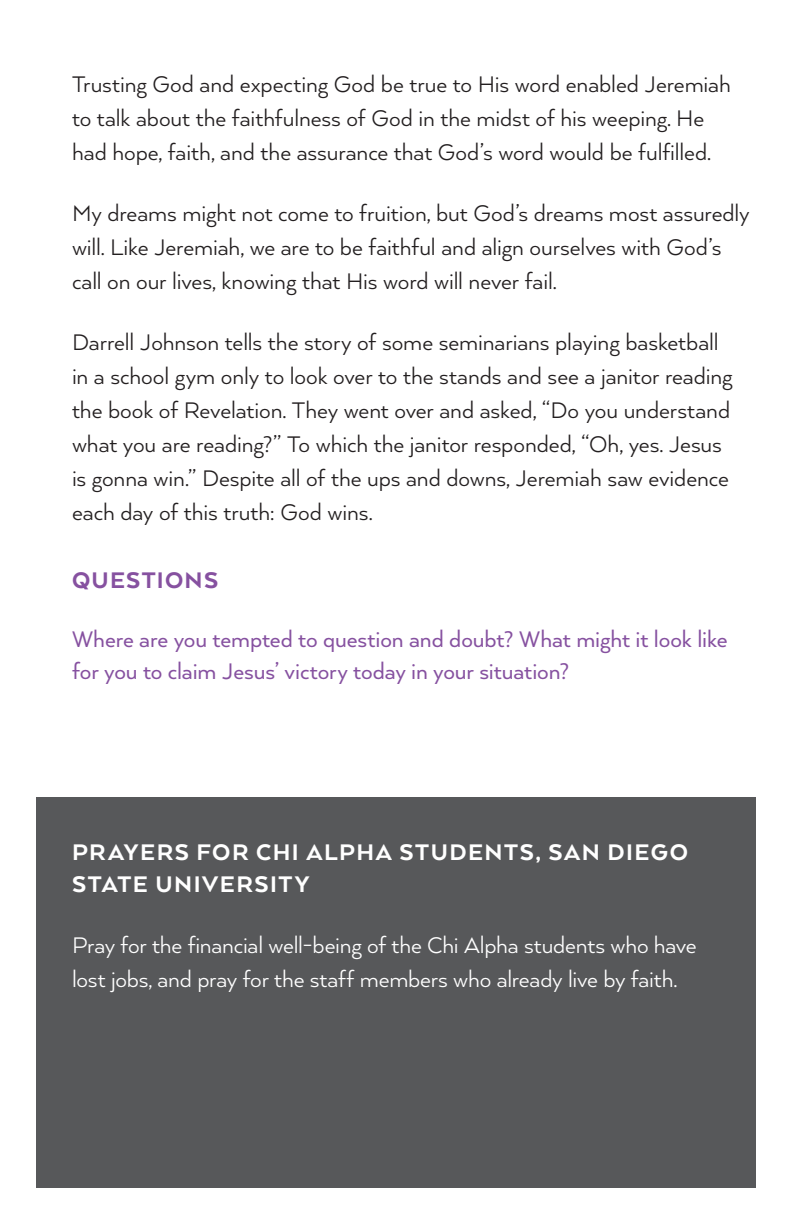
<style>
.page{position:relative;width:792px;height:1224px;background:#fff}
.page>*{position:absolute;margin:0;border:0;box-sizing:border-box;transform-origin:0 0}
.t1{font:26px/34px "Arquitecta";letter-spacing:-.005em;color:#231f20}
.t2{font:26px/34px "Arquitecta";letter-spacing:-.01em;color:#fff}
.t3{font:26px/32px "Arquitecta";letter-spacing:-.005em;color:#8651a0}
.t4{font:800 26px/32px "Arquitecta";letter-spacing:.055em;color:#fff}
.t5{font:800 26px "Arquitecta";letter-spacing:.05em;color:#8651a0}
</style>
<div class="page">
<div style="left:36px;top:798px;width:720px;height:390px;background:#57585a"></div>
<p class="t1" style="left:72px;top:66px;width:660px">Trusting God and expecting God be true to His word enabled Jeremiah to talk about the faithfulness of God in the midst of his weeping. He had hope, faith, and the assurance that God’s word would be fulfilled.</p>
<p class="t1" style="left:72px;top:195px;width:679px">My dreams might not come to fruition, but God’s dreams most assuredly will. Like Jeremiah, we are to be faithful and align ourselves with God’s call on our lives, knowing that His word will never fail.</p>
<p class="t1" style="left:72px;top:324px;width:662px">Darrell Johnson tells the story of some seminarians playing basketball in a school gym only to look over to the stands and see a janitor reading the book of Revelation. They went over and asked, “Do you understand what you are reading?” To which the janitor responded, “Oh, yes. Jesus is gonna win.” Despite all of the ups and downs, Jeremiah saw evidence each day of this truth: God wins.</p>
<p class="t5" style="left:72px;top:564px;width:148px">QUESTIONS</p>
<p class="t3" style="left:72px;top:622px;width:657px">Where are you tempted to question and doubt? What might it look like for you to claim Jesus’ victory today in your situation?</p>
<p class="t4" style="left:72px;top:836px;width:618px">PRAYERS FOR CHI ALPHA STUDENTS, SAN DIEGO<br>STATE UNIVERSITY</p>
<p class="t2" style="left:72px;top:928px;width:626px">Pray for the financial well-being of the Chi Alpha students who have lost jobs, and pray for the staff members who already live by faith.</p>
</div>
